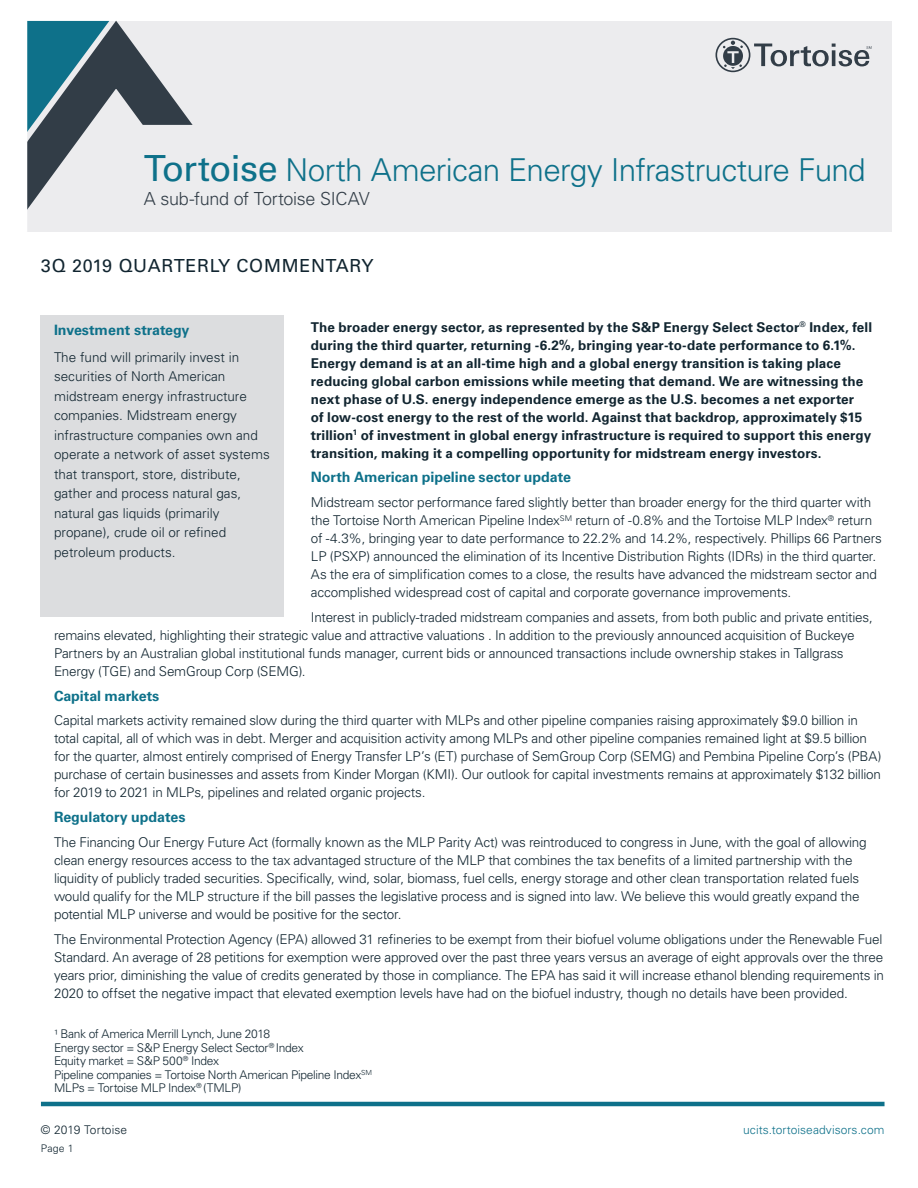
<style>
.page{position:relative;width:918px;height:1188px;background:#fff}
.page>*{position:absolute;margin:0;border:0;box-sizing:border-box;transform-origin:0 0}
.Fund_Tag{font:300 31.5px "Univers LT Std";letter-spacing:-.025em;color:#0e718a}
.Heading_4{font:18px "Univers LT Std";letter-spacing:.04em;color:#112530}
.Fund_Tag-2{font:300 18px "Univers LT Std";letter-spacing:-.02em;color:#323d47}
.t1{font:700 14.25px "Univers LT Std";letter-spacing:-.005em;color:#0e718a}
.t2{font:300 13.5px/18px "Univers LT Std";letter-spacing:-.015em;color:#112530}
.t3{font:700 13.5px/18px "Univers LT Std";letter-spacing:.005em;color:#112530}
.t4{font:300 12px "Univers LT Std";letter-spacing:-.025em;color:#112530}
.t5{font:300 12px "Univers LT Std";letter-spacing:.005em;color:#0e718a}
.t6{font:300 12px "Univers LT Std";color:#112530}
.t7{font:300 10.5px "Univers LT Std";color:#112530}
.s1{font-weight:400;font-size:36px}
</style>
<div class="page">
<hr style="left:41px;top:1102px;width:844px;height:4px;background:#0e718a">
<div style="left:27px;top:21px;width:864px;height:212px;background:#ececee"></div>
<svg style="left:109px;top:21px;width:84px;height:104px"></svg>
<svg style="left:27px;top:21px;width:82px;height:104px;background:#346d7e"></svg>
<svg style="left:27px;top:125px;width:544px;height:108px"></svg>
<svg style="left:716px;top:38px;width:156px;height:34px"></svg>
<div style="left:41px;top:315px;width:243px;height:302px;background:#dcdddf"></div>
<p class="Fund_Tag" style="left:144px;top:151px;width:723px"><span class="s1">Tortoise</span> North American Energy Infrastructure Fund</p>
<p class="Fund_Tag-2" style="left:144px;top:188px;width:227px">A sub-fund of Tortoise SICAV</p>
<p class="Heading_4" style="left:41px;top:255px;width:334px">3Q 2019 QUARTERLY COMMENTARY</p>
<p class="t3" style="left:311px;top:318px;width:563px">The broader energy sector, as represented by the S&amp;P Energy Select Sector<sup>®</sup> Index, fell during the third quarter, returning -6.2%, bringing year-to-date performance to 6.1%.<br>Energy demand is at an all-time high and a global energy transition is taking place reducing global carbon emissions while meeting that demand. We are witnessing the next phase of U.S. energy independence emerge as the U.S. becomes a net exporter<br>of low-cost energy to the rest of the world. Against that backdrop, approximately $15 trillion<sup>1</sup> of investment in global energy infrastructure is required to support this energy transition, making it a compelling opportunity for midstream energy investors.</p>
<p class="t1" style="left:311px;top:469px;width:262px">North American pipeline sector update</p>
<p class="t2" style="left:311px;top:493px;width:572px">Midstream sector performance fared slightly better than broader energy for the third quarter with the Tortoise North American Pipeline Index<sup>SM</sup> return of -0.8% and the Tortoise MLP Index<sup>®</sup> return of -4.3%, bringing year to date performance to 22.2% and 14.2%, respectively. Phillips 66 Partners LP (PSXP) announced the elimination of its Incentive Distribution Rights (IDRs) in the third quarter.<br>As the era of simplification comes to a close, the results have advanced the midstream sector and accomplished widespread cost of capital and corporate governance improvements.</p>
<p class="t2" style="left:54px;top:608px;width:820px;text-indent:257px">Interest in publicly-traded midstream companies and assets, from both public and private entities, remains elevated, highlighting their strategic value and attractive valuations . In addition to the previously announced acquisition of Buckeye Partners by an Australian global institutional funds manager, current bids or announced transactions include ownership stakes in Tallgrass Energy (TGE) and SemGroup Corp (SEMG).</p>
<p class="t1" style="left:54px;top:687px;width:107px">Capital markets</p>
<p class="t2" style="left:54px;top:712px;width:829px">Capital markets activity remained slow during the third quarter with MLPs and other pipeline companies raising approximately $9.0 billion in total capital, all of which was in debt. Merger and acquisition activity among MLPs and other pipeline companies remained light at $9.5 billion for the quarter, almost entirely comprised of Energy Transfer LP’s (ET) purchase of SemGroup Corp (SEMG) and Pembina Pipeline Corp’s (PBA) purchase of certain businesses and assets from Kinder Morgan (KMI). Our outlook for capital investments remains at approximately $132 billion for 2019 to 2021 in MLPs, pipelines and related organic projects.</p>
<p class="t1" style="left:54px;top:809px;width:133px">Regulatory updates</p>
<p class="t2" style="left:54px;top:833px;width:814px">The Financing Our Energy Future Act (formally known as the MLP Parity Act) was reintroduced to congress in June, with the goal of allowing clean energy resources access to the tax advantaged structure of the MLP that combines the tax benefits of a limited partnership with the liquidity of publicly traded securities. Specifically, wind, solar, biomass, fuel cells, energy storage and other clean transportation related fuels would qualify for the MLP structure if the bill passes the legislative process and is signed into law. We believe this would greatly expand the potential MLP universe and would be positive for the sector.</p>
<p class="t2" style="left:54px;top:930px;width:832px;text-align:justify">The Environmental Protection Agency (EPA) allowed 31 refineries to be exempt from their biofuel volume obligations under the Renewable Fuel Standard. An average of 28 petitions for exemption were approved over the past three years versus an average of eight approvals over the three years prior, diminishing the value of credits generated by those in compliance. The EPA has said it will increase ethanol blending requirements in 2020 to offset the negative impact that elevated exemption levels have had on the biofuel industry, though no details have been provided.</p>
<p class="t4" style="left:54px;top:1027px;width:218px">¹ Bank of America Merrill Lynch, June 2018</p>
<p class="t4" style="left:54px;top:1040px;width:251px">Energy sector = S&amp;P Energy Select Sector<sup>®</sup> Index</p>
<p class="t4" style="left:54px;top:1054px;width:167px">Equity market = S&amp;P 500<sup>®</sup> Index</p>
<p class="t4" style="left:54px;top:1067px;width:320px">Pipeline companies = Tortoise North American Pipeline Index<sup>SM</sup></p>
<p class="t4" style="left:54px;top:1081px;width:189px">MLPs = Tortoise MLP Index<sup>®</sup> (TMLP)</p>
<p class="t1" style="left:54px;top:322px;width:137px">Investment strategy</p>
<p class="t2" style="left:54px;top:347px;width:217px;line-height:19.5px">The fund will primarily invest in securities of North American midstream energy infrastructure companies. Midstream energy infrastructure companies own and operate a network of asset systems that transport, store, distribute, gather and process natural gas, natural gas liquids (primarily propane), crude oil or refined petroleum products.</p>
<p class="t6" style="left:41px;top:1123px;width:88px">© 2019 Tortoise</p>
<p class="t5" style="left:743px;top:1123px;width:143px">ucits.tortoiseadvisors.com</p>
<p class="t7" style="left:41px;top:1142px;width:34px">Page 1</p>
</div>
